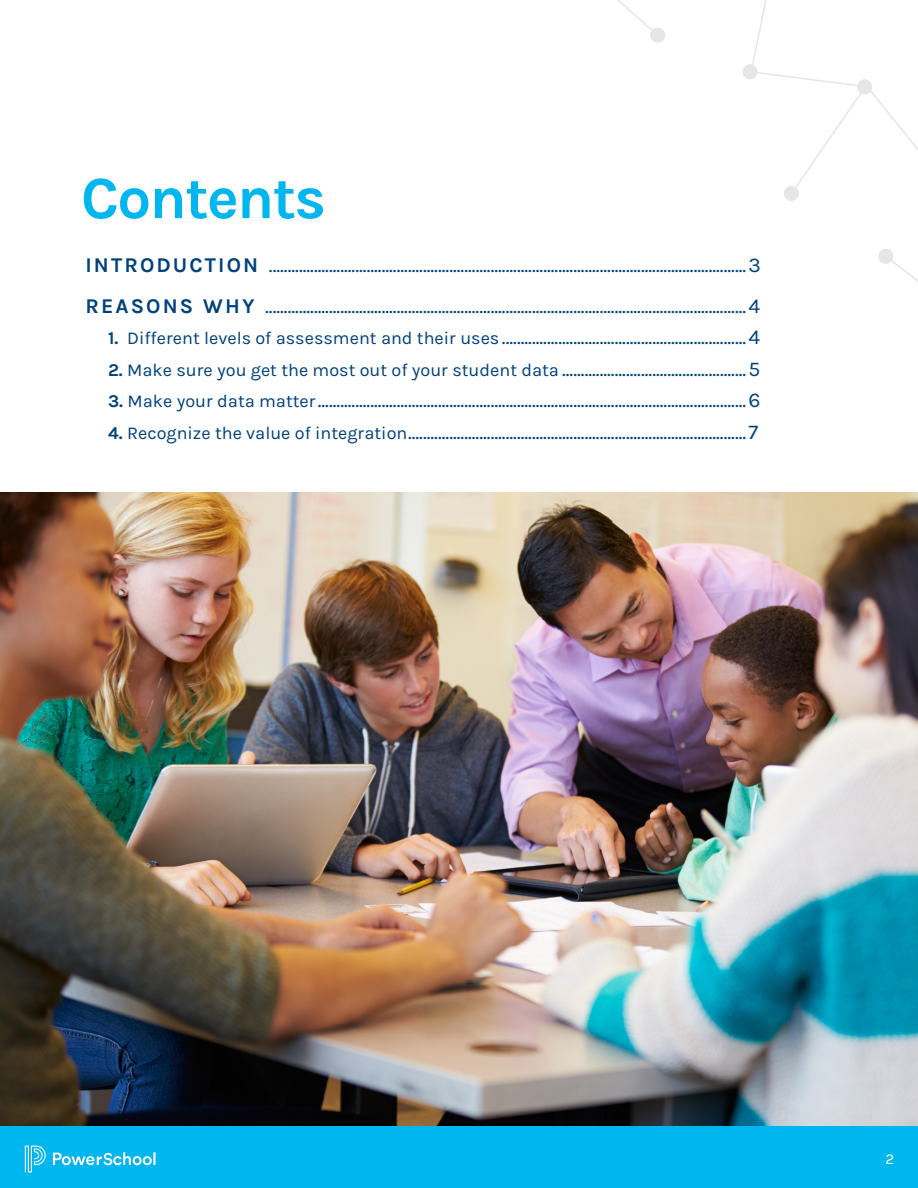
<style>
.page{position:relative;width:918px;height:1188px;background:#fff}
.page>*{position:absolute;margin:0;border:0;box-sizing:border-box;transform-origin:0 0}
.t1{font:700 60px "Karla";letter-spacing:-.03em;color:#00b6ef}
.t2{font:21px "Karla";color:#00427c}
.t3{font:15px "Karla";color:#fff}
.s1{font-weight:700}
.s2{font-weight:700;font-size:18px}
.s3{font-size:18px}
</style>
<div class="page">
<div style="left:0;top:1126px;width:918px;height:62px;background:#00b6ef"></div>
<svg style="left:25px;top:1146px;width:21px;height:26px"></svg>
<svg style="left:53px;top:1152px;width:103px;height:13px"></svg>
<img style="left:0;top:492px;width:918px;height:634px">
<div style="left:784px;top:186px;width:15px;height:15px;background:#e7e6e6;border-radius:50%"></div>
<div style="left:743px;top:64px;width:15px;height:15px;background:#e7e6e6;border-radius:50%"></div>
<svg style="left:750px;top:0;width:168px;height:191px"></svg>
<div style="left:878px;top:249px;width:15px;height:15px;background:#e7e6e6;border-radius:50%"></div>
<svg style="left:891px;top:256px;width:27px;height:26px"></svg>
<svg style="left:617px;top:0;width:48px;height:43px"></svg>
<p class="t1" style="left:81px;top:163px;width:246px">Contents</p>
<p class="t2" style="left:86px;top:254px;width:677px"><span class="s1">INTRODUCTION</span> ...............................................................................................................................3</p>
<p class="t2" style="left:86px;top:294px;width:676px"><span class="s1">REASONS WHY</span> ................................................................................................................................4</p>
<p class="t2" style="left:108px;top:326px;width:654px"><span class="s2">1.</span> <span class="s3">Different levels of assessment and their uses</span> .................................................................4</p>
<p class="t2" style="left:108px;top:357px;width:654px"><span class="s2">2.</span> <span class="s3">Make sure you get the most out of your student data</span> .................................................5</p>
<p class="t2" style="left:108px;top:389px;width:654px"><span class="s2">3.</span> <span class="s3">Make your data matter</span>..................................................................................................................6</p>
<p class="t2" style="left:108px;top:420px;width:652px"><span class="s2">4.</span> <span class="s3">Recognize the value of integration</span>..........................................................................................7</p>
<p class="t3" style="left:886px;top:1151px;width:10px">2</p>
</div>
